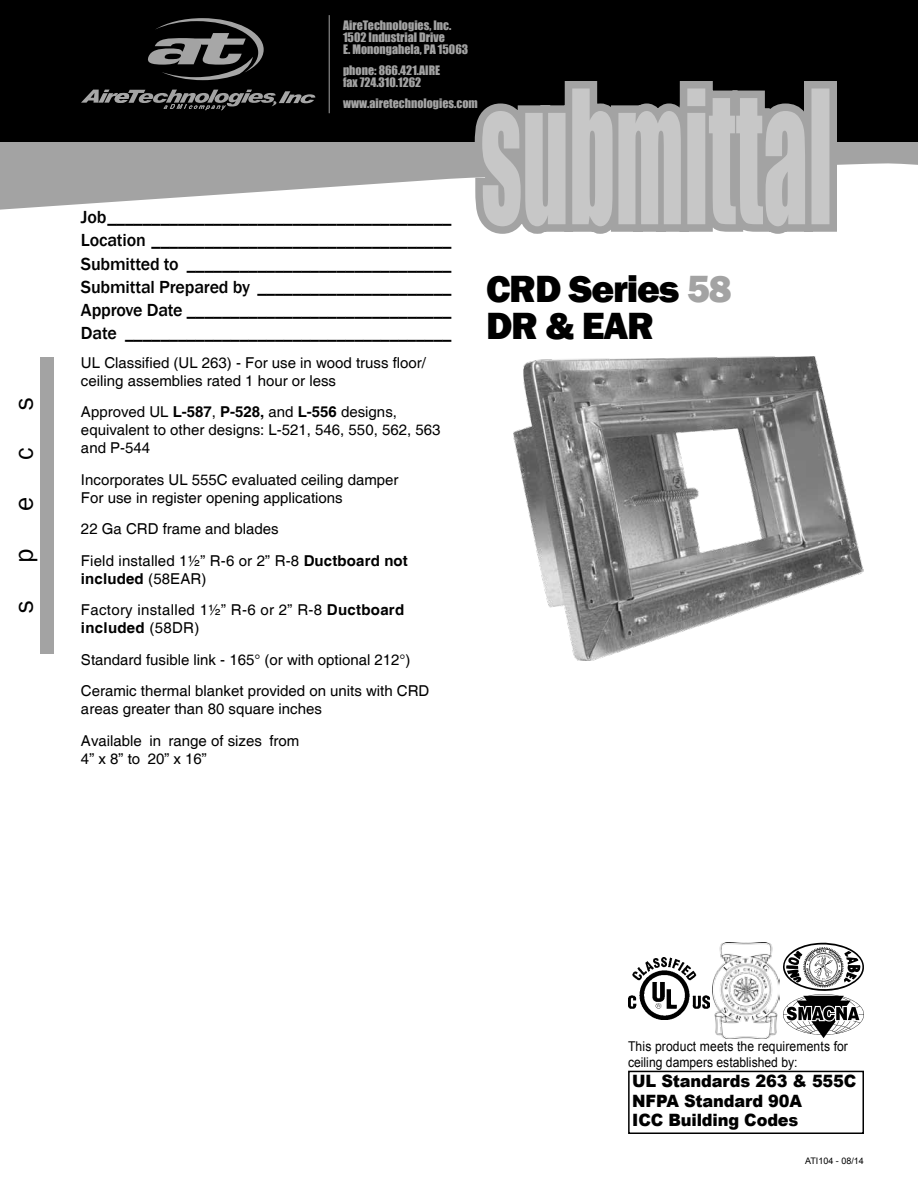
<style>
.page{position:relative;width:918px;height:1188px;background:#fff}
.page>*{position:absolute;margin:0;border:0;box-sizing:border-box;transform-origin:0 0}
.t1{font:800 39px/37.5px "Franklin Gothic";letter-spacing:-.03em;color:#000}
.t2{font:27px "Franklin Gothic";color:#000}
.t3{font:500 18px/23.1px "Franklin Gothic";letter-spacing:-.01em;color:#000;text-align:justify}
.t4{font:900 16.95px/19.8px "Arial";letter-spacing:-.01em;color:#000;scale:.95 1}
.t5{font:15px/18px "Helvetica";color:#000}
.t6{font:15px/31.5px "Helvetica";letter-spacing:.02em;color:#000}
.t7{font:13.5px/16.2px "Arial";letter-spacing:.01em;color:#000;scale:.9 1}
.t8{font:12px/12px "Impact";color:#a3a3a3}
.t9{font:9px "Arial";color:#000}
.s1{font-weight:700}
.s2{color:#a3a3a3}
</style>
<div class="page">
<svg style="left:0;top:142px;width:918px;height:68px;fill:#a3a3a3"></svg>
<div style="left:0;top:0;width:918px;height:142px;background:#000"></div>
<svg style="left:148px;top:18px;width:116px;height:62px"></svg>
<svg style="left:81px;top:90px;width:234px;height:20px"></svg>
<hr style="left:329px;top:15px;width:1px;height:98px;background:#a3a3a3">
<svg style="left:464px;top:81px;width:380px;height:153px"></svg>
<svg style="left:482px;top:89px;width:347px;height:137px;background:#aeaeae"></svg>
<div style="left:40px;top:357px;width:14px;height:297px;background:#a3a3a3"></div>
<img style="left:628px;top:957px;width:81px;height:63px">
<img style="left:712px;top:943px;width:68px;height:95px">
<svg style="left:783px;top:943px;width:81px;height:95px"></svg>
<div style="left:628px;top:1071px;width:236px;height:63px;border:2px solid #000"></div>
<img style="left:513px;top:357px;width:351px;height:303px">
<h2 class="t2" style="left:7px;top:410px;width:14px;rotate:-90deg">s</h2>
<h2 class="t2" style="left:7px;top:460px;width:14px;rotate:-90deg">c</h2>
<h2 class="t2" style="left:7px;top:511px;width:16px;rotate:-90deg">e</h2>
<h2 class="t2" style="left:7px;top:563px;width:16px;rotate:-90deg">p</h2>
<h2 class="t2" style="left:7px;top:613px;width:14px;rotate:-90deg">s</h2>
<p class="t8" style="left:343px;top:19px;width:127px">AireTechnologies, Inc.<br>1502 Industrial Drive<br>E. Monongahela, PA 15063</p>
<p class="t8" style="left:343px;top:64px;width:99px">phone: 866.421.AIRE fax 724.310.1262</p>
<p class="t8" style="left:343px;top:97px;width:136px">www.airetechnologies.com</p>
<p class="t3" style="left:81px;top:206px;width:372px">Job_______________________________________ Location __________________________________ Submitted to ______________________________ Submittal Prepared by ______________________ Approve Date ______________________________ Date _____________________________________</p>
<p class="t5" style="left:81px;top:354px;width:347px">UL Classified (UL 263) - For use in wood truss floor/ ceiling assemblies rated 1 hour or less</p>
<p class="t5" style="left:81px;top:404px;width:361px">Approved UL <span class="s1">L-587</span>, <span class="s1">P-528,</span> and <span class="s1">L-556</span> designs, equivalent to other designs: L-521, 546, 550, 562, 563 and P-544</p>
<p class="t5" style="left:81px;top:471px;width:319px">Incorporates UL 555C evaluated ceiling damper<br>For use in register opening applications</p>
<p class="t5" style="left:81px;top:514px;width:328px;line-height:31.5px">22 Ga CRD frame and blades<br>Field installed 1½” R-6 or 2” R-8 <span class="s1">Ductboard not</span></p>
<p class="t6" style="left:81px;top:563px;width:325px"><span class="s1">included</span> (58EAR)<br>Factory installed 1½” R-6 or 2” R-8 <span class="s1">Ductboard</span></p>
<p class="t5" style="left:81px;top:613px;width:350px;line-height:31.5px"><span class="s1">included</span> (58DR)<br>Standard fusible link - 165° (or with optional 212°)<br>Ceramic thermal blanket provided on units with CRD</p>
<p class="t5" style="left:81px;top:694px;width:242px;line-height:31.5px">areas greater than 80 square inches<br>Available in range of sizes from</p>
<p class="t5" style="left:81px;top:750px;width:127px">4” x 8” to 20” x 16”</p>
<h1 class="t1" style="left:486px;top:270px;width:247px">CRD Series <span class="s2">58<br></span>DR &amp; EAR</h1>
<p class="t7" style="left:628px;top:1039px;width:246px">This product meets the requirements for ceiling dampers established by:</p>
<p class="t4" style="left:632px;top:1070px;width:237px">UL Standards 263 &amp; 555C<br>NFPA Standard 90A<br>ICC Building Codes</p>
<p class="t9" style="left:805px;top:1155px;width:60px">ATI104 - 08/14</p>
</div>
